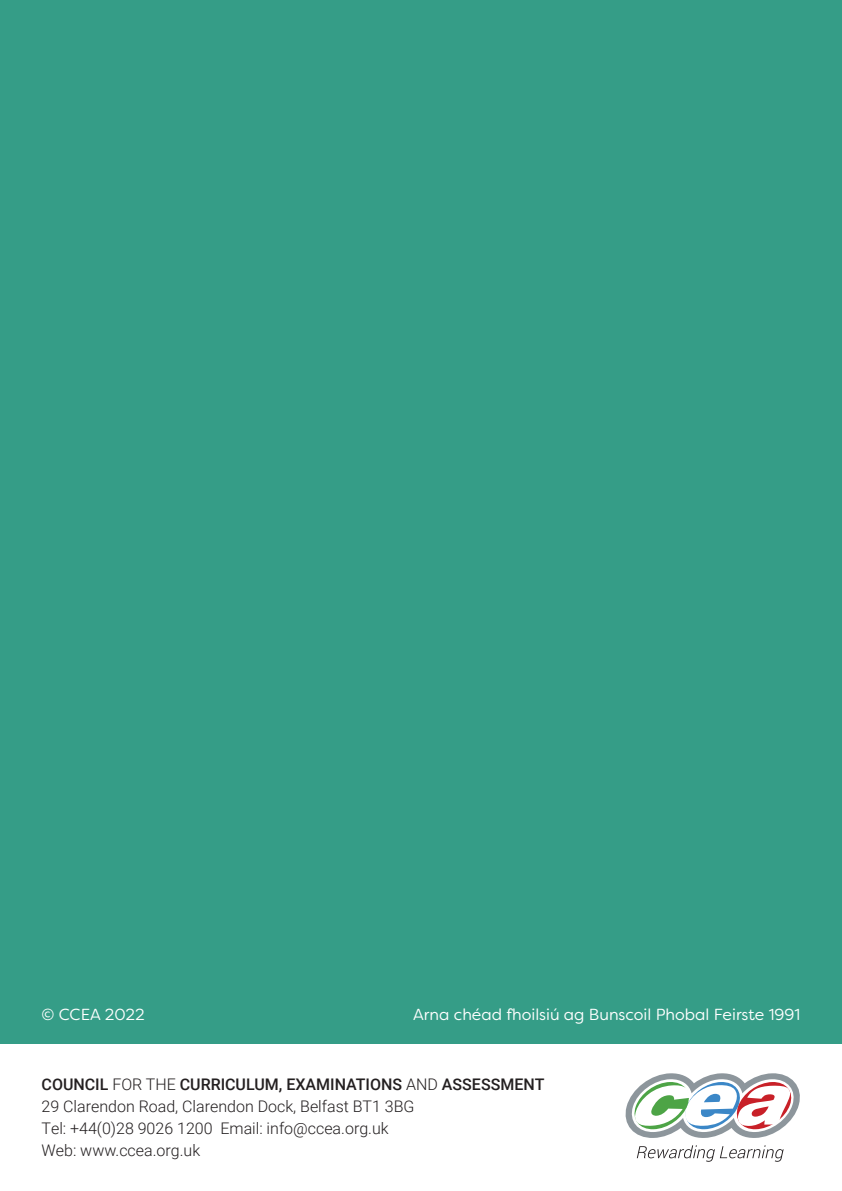
<style>
.page{position:relative;width:842px;height:1191px;background:#fff}
.page>*{position:absolute;margin:0;border:0;box-sizing:border-box;transform-origin:0 0}
.t1{font:300 16px "Roboto";color:#231f20}
.t2{font:16px "Filson Soft";color:#fff}
.t3{font:500 16px "Roboto";color:#231f20}
.s1{font-weight:300}
</style>
<div class="page">
<div style="left:0;top:0;width:842px;height:1043px;background:#359d87"></div>
<svg style="left:637px;top:1145px;width:147px;height:16px"></svg>
<svg style="left:625px;top:1073px;width:175px;height:65px"></svg>
<p class="t2" style="left:42px;top:1004px;width:105px">© CCEA 2022</p>
<p class="t2" style="left:413px;top:1004px;width:389px">Arna chéad fhoilsiú ag Bunscoil Phobal Feirste 1991</p>
<p class="t3" style="left:42px;top:1073px;width:504px">COUNCIL <span class="s1">FOR THE</span> CURRICULUM, EXAMINATIONS <span class="s1">AND</span> ASSESSMENT</p>
<p class="t1" style="left:42px;top:1095px;width:374px">29 Clarendon Road, Clarendon Dock, Belfast BT1 3BG</p>
<p class="t1" style="left:42px;top:1117px;width:349px">Tel: +44(0)28 9026 1200 Email: info@ccea.org.uk</p>
<p class="t1" style="left:42px;top:1139px;width:160px">Web: www.ccea.org.uk</p>
</div>
